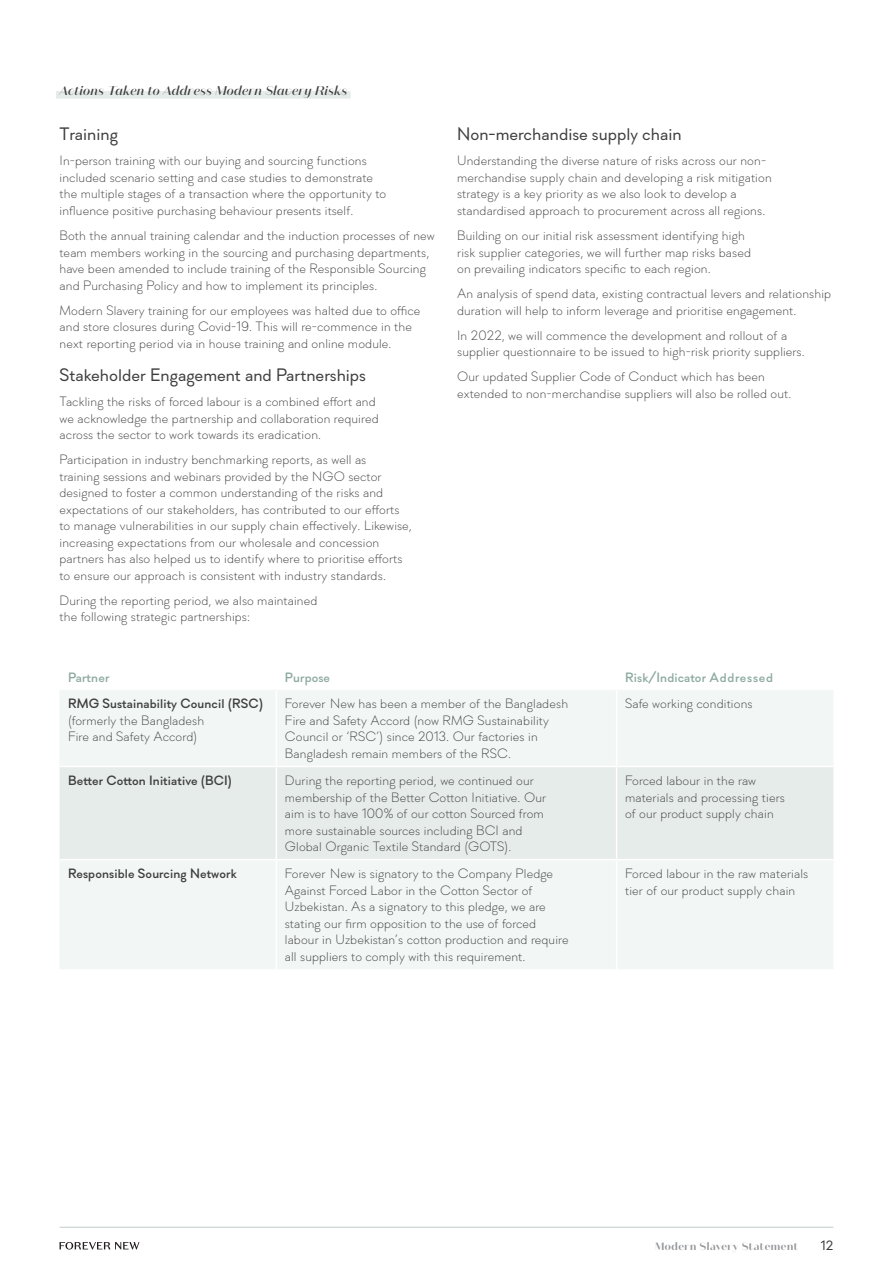
<style>
.page{position:relative;width:893px;height:1263px;background:#fff}
.page>*{position:absolute;margin:0;border:0;box-sizing:border-box;transform-origin:0 0}
.t1{font:18px "Soin Sans Pro";color:#3e3e3f}
.Body_Text{font:300 13.5px/16.5px "Soin Sans Pro";letter-spacing:.01em;color:#3e3e3f}
.Subheading{font:500 13.5px "Soin Sans Pro";letter-spacing:.01em;color:#3e3e3f}
.Subheading-2{font:500 13.5px "Soin Sans Pro";letter-spacing:.01em;color:#8daaa1}
.t2{font:13.5px "Soin Sans Pro";color:#3e3e3f}
.H1_-_Continued_Page{font:italic 500 12.6px "Domaine Sans Display";letter-spacing:.02em;color:#3e3e3f}
.t3{font:600 10.5px "Domaine Sans Display";letter-spacing:.05em;color:#939598}
</style>
<div class="page">
<div style="left:56px;top:91px;width:294px;height:8px;background:#e6ecea"></div>
<div style="left:60px;top:690px;width:773px;height:279px;background:#f2f6f5"></div>
<div style="left:60px;top:767px;width:773px;height:92px;background:#e6ecea"></div>
<hr style="left:276px;top:690px;width:1px;height:76px;background:#fff">
<hr style="left:616px;top:690px;width:1px;height:76px;background:#fff">
<hr style="left:276px;top:767px;width:1px;height:92px;background:#fff">
<hr style="left:616px;top:767px;width:1px;height:92px;background:#fff">
<hr style="left:276px;top:860px;width:1px;height:109px;background:#fff">
<hr style="left:616px;top:860px;width:1px;height:109px;background:#fff">
<hr style="left:60px;top:766px;width:216px;height:1px;background:#fff">
<hr style="left:276px;top:766px;width:341px;height:1px;background:#fff">
<hr style="left:617px;top:766px;width:216px;height:1px;background:#fff">
<hr style="left:60px;top:859px;width:216px;height:1px;background:#fff">
<hr style="left:276px;top:859px;width:341px;height:1px;background:#fff">
<hr style="left:617px;top:859px;width:216px;height:1px;background:#fff">
<hr style="left:60px;top:1227px;width:773px;height:1px;background:#c0d0cb">
<svg style="left:60px;top:1242px;width:79px;height:7px"></svg>
<p class="H1_-_Continued_Page" style="left:60px;top:83px;width:289px">Actions Taken to Address Modern Slavery Risks</p>
<h2 class="t1" style="left:60px;top:124px;width:60px">Training</h2>
<p class="Body_Text" style="left:60px;top:153px;width:328px">In-person training with our buying and sourcing functions included scenario setting and case studies to demonstrate the multiple stages of a transaction where the opportunity to influence positive purchasing behaviour presents itself.</p>
<p class="Body_Text" style="left:60px;top:228px;width:377px">Both the annual training calendar and the induction processes of new team members working in the sourcing and purchasing departments, have been amended to include training of the Responsible Sourcing and Purchasing Policy and how to implement its principles.</p>
<p class="Body_Text" style="left:60px;top:302px;width:362px">Modern Slavery training for our employees was halted due to office and store closures during Covid-19. This will re-commence in the next reporting period via in house training and online module.</p>
<h2 class="t1" style="left:60px;top:364px;width:308px">Stakeholder Engagement and Partnerships</h2>
<p class="Body_Text" style="left:60px;top:394px;width:321px">Tackling the risks of forced labour is a combined effort and we acknowledge the partnership and collaboration required across the sector to work towards its eradication.</p>
<p class="Body_Text" style="left:60px;top:452px;width:354px">Participation in industry benchmarking reports, as well as<br>training sessions and webinars provided by the NGO sector designed to foster a common understanding of the risks and expectations of our stakeholders, has contributed to our efforts to manage vulnerabilities in our supply chain effectively. Likewise, increasing expectations from our wholesale and concession partners has also helped us to identify where to prioritise efforts to ensure our approach is consistent with industry standards.</p>
<p class="Body_Text" style="left:60px;top:592px;width:259px">During the reporting period, we also maintained the following strategic partnerships:</p>
<h2 class="t1" style="left:457px;top:124px;width:226px">Non-merchandise supply chain</h2>
<p class="Body_Text" style="left:457px;top:153px;width:316px">Understanding the diverse nature of risks across our non&shy;merchandise supply chain and developing a risk mitigation strategy is a key priority as we also look to develop a standardised approach to procurement across all regions.</p>
<p class="Body_Text" style="left:457px;top:228px;width:295px">Building on our initial risk assessment identifying high risk supplier categories, we will further map risks based on prevailing indicators specific to each region.</p>
<p class="Body_Text" style="left:457px;top:286px;width:376px">An analysis of spend data, existing contractual levers and relationship duration will help to inform leverage and prioritise engagement.</p>
<p class="Body_Text" style="left:457px;top:327px;width:349px">In 2022, we will commence the development and rollout of a supplier questionnaire to be issued to high-risk priority suppliers.</p>
<p class="Body_Text" style="left:457px;top:369px;width:336px">Our updated Supplier Code of Conduct which has been extended to non-merchandise suppliers will also be rolled out.</p>
<p class="Subheading-2" style="left:68px;top:669px;width:43px">Partner</p>
<p class="Subheading-2" style="left:285px;top:669px;width:47px">Purpose</p>
<p class="Subheading-2" style="left:625px;top:669px;width:149px">Risk/Indicator Addressed</p>
<p class="Subheading" style="left:68px;top:696px;width:197px">RMG Sustainability Council (RSC)</p>
<p class="Body_Text" style="left:68px;top:713px;width:138px">(formerly the Bangladesh<br>Fire and Safety Accord)</p>
<p class="Body_Text" style="left:285px;top:696px;width:285px">Forever New has been a member of the Bangladesh Fire and Safety Accord (now RMG Sustainability Council or ‘RSC’) since 2013. Our factories in Bangladesh remain members of the RSC.</p>
<p class="Body_Text" style="left:625px;top:696px;width:129px">Safe working conditions</p>
<p class="Subheading" style="left:68px;top:772px;width:166px">Better Cotton Initiative (BCI)</p>
<p class="Body_Text" style="left:285px;top:773px;width:263px">During the reporting period, we continued our membership of the Better Cotton Initiative. Our aim is to have 100% of our cotton Sourced from more sustainable sources including BCI and Global Organic Textile Standard (GOTS).</p>
<p class="Body_Text" style="left:625px;top:773px;width:161px">Forced labour in the raw materials and processing tiers of our product supply chain</p>
<p class="Subheading" style="left:68px;top:865px;width:170px">Responsible Sourcing Network</p>
<p class="Body_Text" style="left:285px;top:866px;width:285px">Forever New is signatory to the Company Pledge Against Forced Labor in the Cotton Sector of Uzbekistan. As a signatory to this pledge, we are stating our firm opposition to the use of forced labour in Uzbekistan’s cotton production and require all suppliers to comply with this requirement.</p>
<p class="Body_Text" style="left:625px;top:866px;width:185px">Forced labour in the raw materials tier of our product supply chain</p>
<p class="t3" style="left:655px;top:1239px;width:145px">Modern Slavery Statement</p>
<p class="t2" style="left:821px;top:1237px;width:14px">12</p>
</div>
